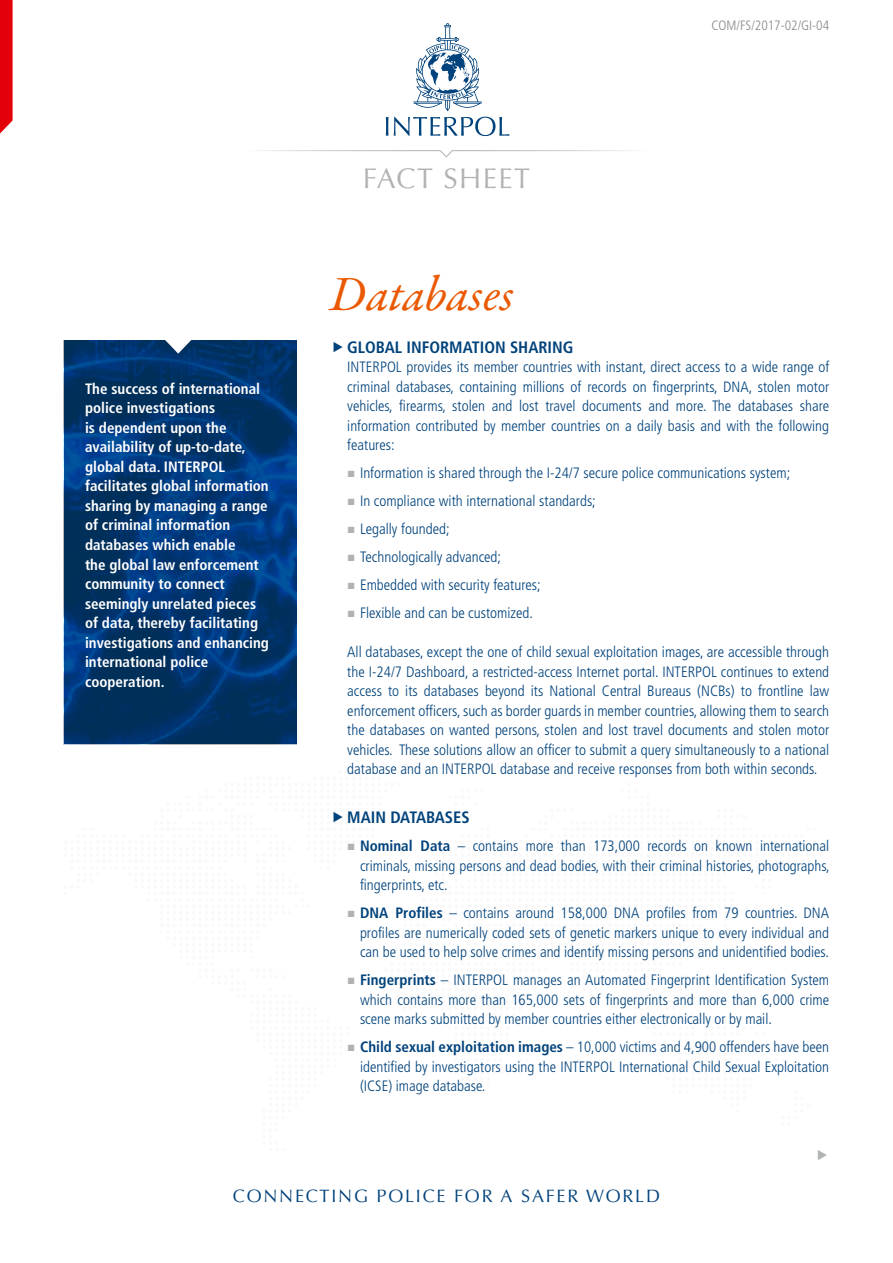
<style>
.page{position:relative;width:893px;height:1263px;background:#fff}
.page>*{position:absolute;margin:0;border:0;box-sizing:border-box;transform-origin:0 0}
.Factsheet_Title{font:italic 49.5px "Garamond Premr Pro";letter-spacing:-.005em;color:#ea5901}
.t1{font:28.5px "Optima LT Std";letter-spacing:.05em;color:#b1b2b3}
.t2{font:18px "Optima LT Std";letter-spacing:.1em;color:#00427b}
.t3{font:700 condensed 16.5px "Frutiger LT Std";color:#00427b}
.plaintext{font:300 condensed 15px/19.5px "Frutiger LT Std";color:#00427b;text-align:justify}
.intro{font:700 condensed 15px/19.5px "Frutiger LT Std";color:#fff}
.ref_number{font:300 condensed 13.5px "Frutiger LT Std";color:#868786}
.s1{font-family:"Arial";font-weight:400;font-stretch:normal;font-size:13.5px;color:#b1b2b3}
.s2{font-weight:700}
</style>
<div class="page">
<svg style="left:259px;top:150px;width:373px;height:8px"></svg>
<svg style="left:414px;top:23px;width:68px;height:88px"></svg>
<svg style="left:386px;top:117px;width:2px;height:19px"></svg>
<svg style="left:394px;top:117px;width:115px;height:19px"></svg>
<svg style="left:0;top:0;width:13px;height:134px;background:#e5151f"></svg>
<img style="left:64px;top:340px;width:232px;height:404px">
<svg style="left:163px;top:340px;width:31px;height:14px"></svg>
<p class="intro" style="left:85px;top:379px;width:185px">The success of international police investigations<br>is dependent upon the availability of up-to-date, global data. INTERPOL facilitates global information sharing by managing a range of criminal information databases which enable<br>the global law enforcement community to connect seemingly unrelated pieces of data, thereby facilitating investigations and enhancing international police cooperation.</p>
<h2 class="t1" style="left:363px;top:162px;width:169px">FACT SHEET</h2>
<p class="Factsheet_Title" style="left:330px;top:264px;width:185px">Databases</p>
<p class="ref_number" style="left:711px;top:17px;width:119px">COM/FS/2017-02/GI-04</p>
<p class="t3" style="left:347px;top:337px;width:228px">GLOBAL INFORMATION SHARING</p>
<p class="plaintext" style="left:347px;top:357px;width:483px">INTERPOL provides its member countries with instant, direct access to a wide range of criminal databases, containing millions of records on fingerprints, DNA, stolen motor vehicles, firearms, stolen and lost travel documents and more. The databases share information contributed by member countries on a daily basis and with the following features:</p>
<p class="plaintext" style="left:347px;top:463px;width:445px"><span class="s1">■</span> Information is shared through the I-24/7 secure police communications system;</p>
<p class="plaintext" style="left:347px;top:491px;width:250px"><span class="s1">■</span> In compliance with international standards;</p>
<p class="plaintext" style="left:347px;top:519px;width:104px"><span class="s1">■</span> Legally founded;</p>
<p class="plaintext" style="left:347px;top:547px;width:155px"><span class="s1">■</span> Technologically advanced;</p>
<p class="plaintext" style="left:347px;top:575px;width:195px"><span class="s1">■</span> Embedded with security features;</p>
<p class="plaintext" style="left:347px;top:603px;width:187px"><span class="s1">■</span> Flexible and can be customized.</p>
<p class="plaintext" style="left:347px;top:642px;width:483px">All databases, except the one of child sexual exploitation images, are accessible through the I-24/7 Dashboard, a restricted-access Internet portal. INTERPOL continues to extend access to its databases beyond its National Central Bureaus (NCBs) to frontline law enforcement officers, such as border guards in member countries, allowing them to search the databases on wanted persons, stolen and lost travel documents and stolen motor vehicles. These solutions allow an officer to submit a query simultaneously to a national database and an INTERPOL database and receive responses from both within seconds.</p>
<p class="t3" style="left:347px;top:808px;width:124px">MAIN DATABASES</p>
<p class="plaintext" style="left:360px;top:837px;width:471px;text-indent:-13px"><span class="s1">■</span> <span class="s2">Nominal Data</span> – contains more than 173,000 records on known international criminals, missing persons and dead bodies, with their criminal histories, photographs, fingerprints, etc.</p>
<p class="plaintext" style="left:360px;top:904px;width:471px;text-indent:-13px"><span class="s1">■</span> <span class="s2">DNA Profiles</span> – contains around 158,000 DNA profiles from 79 countries. DNA profiles are numerically coded sets of genetic markers unique to every individual and can be used to help solve crimes and identify missing persons and unidentified bodies.</p>
<p class="plaintext" style="left:360px;top:971px;width:471px;text-indent:-13px"><span class="s1">■</span> <span class="s2">Fingerprints</span> – INTERPOL manages an Automated Fingerprint Identification System which contains more than 165,000 sets of fingerprints and more than 6,000 crime scene marks submitted by member countries either electronically or by mail.</p>
<p class="plaintext" style="left:360px;top:1038px;width:471px;text-indent:-13px"><span class="s1">■</span> <span class="s2">Child sexual exploitation images</span> – 10,000 victims and 4,900 offenders have been identified by investigators using the INTERPOL International Child Sexual Exploitation (ICSE) image database.</p>
<p class="t2" style="left:233px;top:1185px;width:429px">CONNECTING POLICE FOR A SAFER WORLD</p>
</div>
